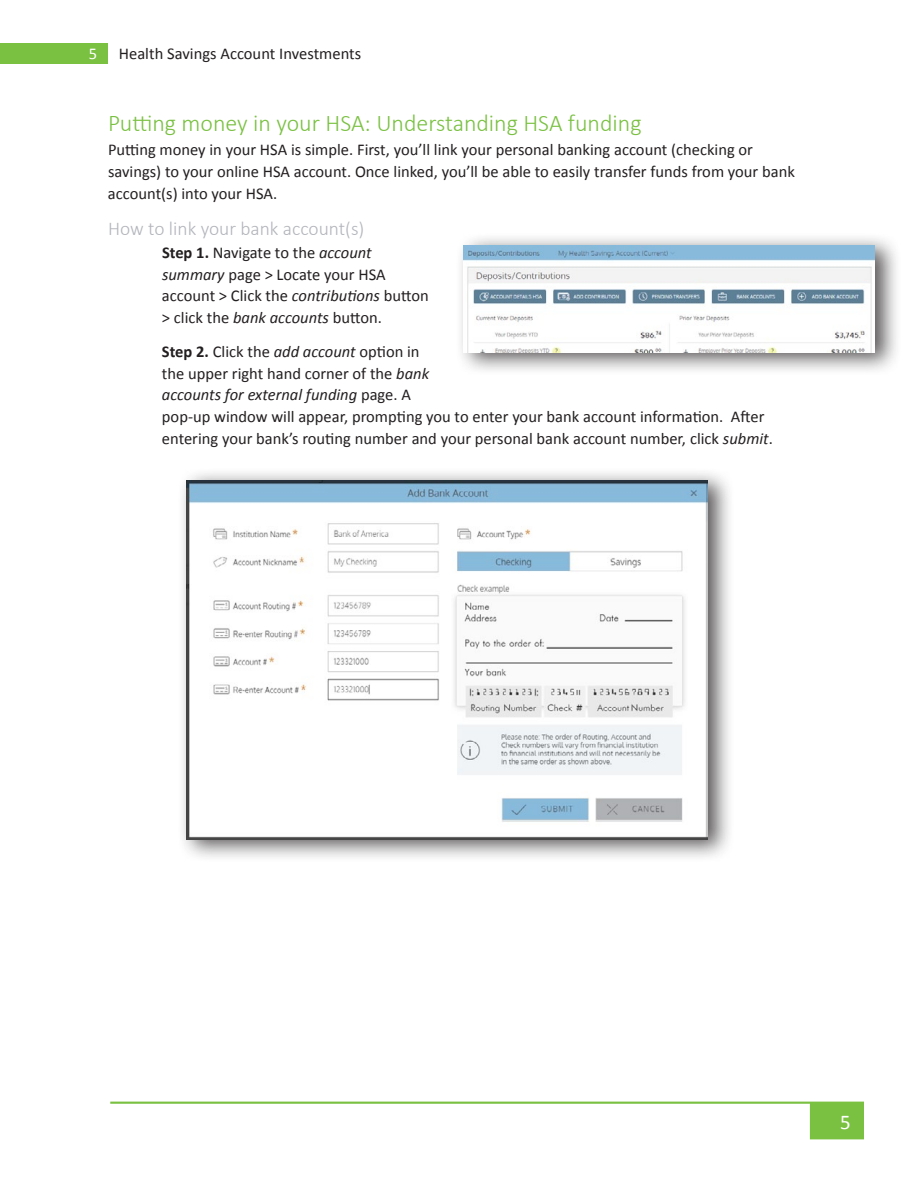
<style>
.page{position:relative;width:918px;height:1188px;background:#fff}
.page>*{position:absolute;margin:0;border:0;box-sizing:border-box;transform-origin:0 0}
.t1{font:300 24px "Calibri";color:#7ac142}
.t2{font:21px "Calibri";color:#fff}
.t3{font:300 19.5px "Calibri";color:#b3b5bb}
.t4{font:16.5px/21.8px "Calibri";color:#231f20}
.t5{font:16.5px "Calibri";color:#fff}
.s1{font-weight:700}
.s2{font-style:italic}
</style>
<div class="page">
<svg style="left:110px;top:1102px;width:754px;height:37px"></svg>
<div style="left:0;top:44px;width:108px;height:20px;background:#7ac142"></div>
<div style="left:455px;top:232px;width:447px;height:144px;background:#231f20;opacity:.75"></div>
<img style="left:464px;top:245px;width:411px;height:108px">
<div style="left:177px;top:467px;width:558px;height:396px;background:#231f20;opacity:.75"></div>
<img style="left:186px;top:480px;width:521px;height:359px">
<p class="t5" style="left:89px;top:44px;width:10px">5</p>
<p class="t4" style="left:119px;top:42px;width:244px">Health Savings Account Investments</p>
<h1 class="t1" style="left:108px;top:108px;width:535px">Putting money in your HSA: Understanding HSA funding</h1>
<p class="t4" style="left:108px;top:138px;width:688px">Putting money in your HSA is simple. First, you’ll link your personal banking account (checking or savings) to your online HSA account. Once linked, you’ll be able to easily transfer funds from your bank account(s) into your HSA.</p>
<p class="t3" style="left:108px;top:217px;width:258px">How to link your bank account(s)</p>
<p class="t4" style="left:162px;top:241px;width:268px"><span class="s1">Step 1.</span> Navigate to the <span class="s2">account summary</span> page &gt; Locate your HSA account &gt; Click the <span class="s2">contributions</span> button &gt; click the <span class="s2">bank accounts</span> button.</p>
<p class="t4" style="left:162px;top:340px;width:612px"><span class="s1">Step 2.</span> Click the <span class="s2">add account</span> option in<br>the upper right hand corner of the <span class="s2">bank<br>accounts for external funding</span> page. A<br>pop-up window will appear, prompting you to enter your bank account information. After entering your bank’s routing number and your personal bank account number, click <span class="s2">submit</span>.</p>
<p class="t2" style="left:840px;top:1109px;width:12px">5</p>
</div>
